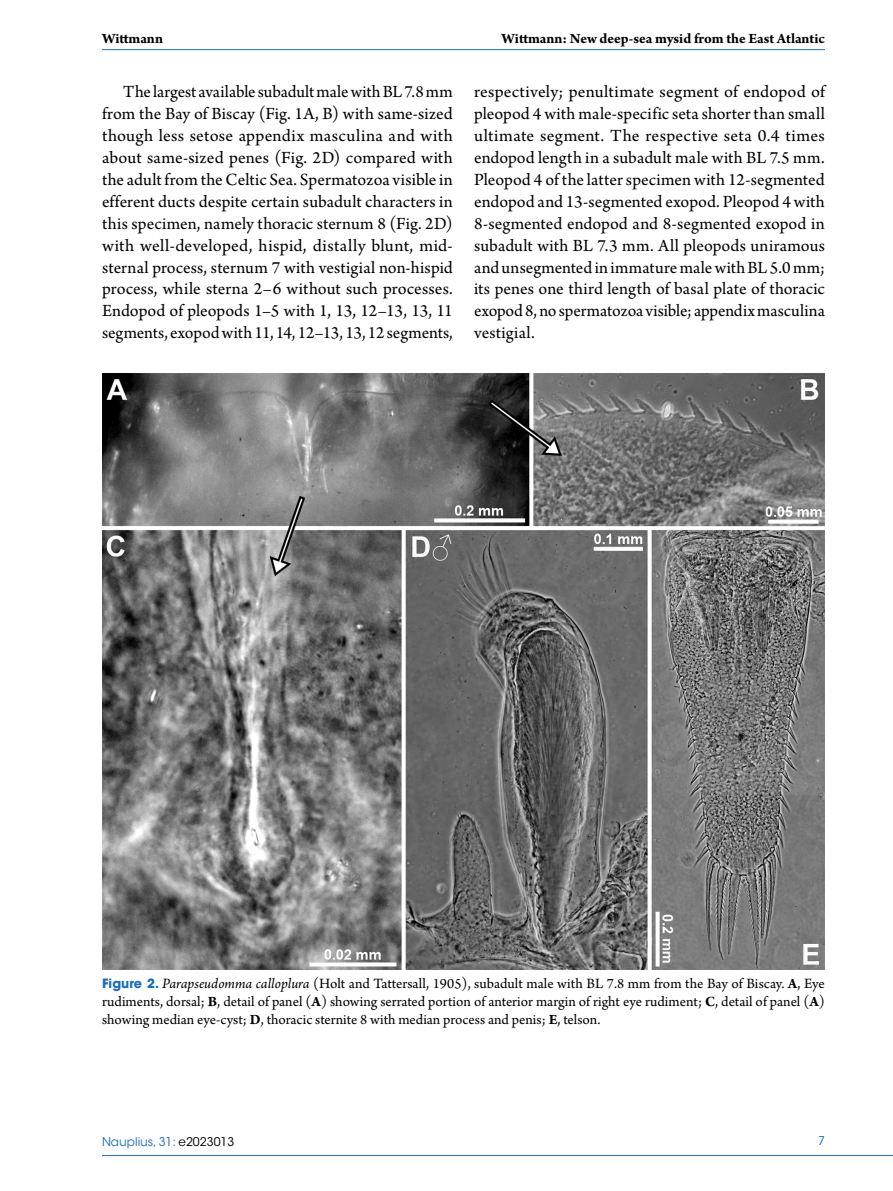
<style>
.page{position:relative;width:893px;height:1191px;background:#fff}
.page>*{position:absolute;margin:0;border:0;box-sizing:border-box;transform-origin:0 0}
.t1{font:18px/21.9px "Arno Pro";letter-spacing:-.005em;color:#000;text-align:justify}
.t2{font:15px/18px "Arno Pro";color:#000;text-align:justify}
.t3{font:700 15px "Arno Pro";letter-spacing:-.005em;color:#000}
.t4{font:12px "ITC Avant Garde Std";color:#1c6db6}
.s1{font-family:"ITC Avant Garde Std";font-weight:700;font-size:12.75px;color:#1c6db6}
.s2{font-style:italic}
.s3{font-weight:700}
.s4{color:#000}
</style>
<div class="page">
<hr style="left:102px;top:1155px;width:791px;height:1px;background:#1c6db6">
<hr style="left:102px;top:49px;width:723px;height:1px;background:#1c6db6">
<img style="left:102px;top:373px;width:723px;height:596px">
<p class="t3" style="left:102px;top:30px;width:62px">Wittmann</p>
<p class="t3" style="left:502px;top:30px;width:325px">Wittmann: New deep-sea mysid from the East Atlantic</p>
<p class="t1" style="left:102px;top:82px;width:352px;text-indent:21px">The largest available subadult male with BL 7.8 mm from the Bay of Biscay (Fig. 1A, B) with same-sized though less setose appendix masculina and with about same-sized penes (Fig. 2D) compared with the adult from the Celtic Sea. Spermatozoa visible in efferent ducts despite certain subadult characters in this specimen, namely thoracic sternum 8 (Fig. 2D) with well-developed, hispid, distally blunt, mid&shy;sternal process, sternum 7 with vestigial non-hispid process, while sterna 2–6 without such processes.<br>Endopod of pleopods 1–5 with 1, 13, 12–13, 13, 11 segments, exopod with 11, 14, 12–13, 13, 12 segments,</p>
<p class="t1" style="left:474px;top:82px;width:352px">respectively; penultimate segment of endopod of pleopod 4 with male-specific seta shorter than small ultimate segment. The respective seta 0.4 times endopod length in a subadult male with BL 7.5 mm.<br>Pleopod 4 of the latter specimen with 12-segmented endopod and 13-segmented exopod. Pleopod 4 with 8-segmented endopod and 8-segmented exopod in subadult with BL 7.3 mm. All pleopods uniramous and unsegmented in immature male with BL 5.0 mm; its penes one third length of basal plate of thoracic exopod 8, no spermatozoa visible; appendix masculina vestigial.</p>
<p class="t2" style="left:102px;top:975px;width:724px"><span class="s1">Figure 2.</span> <span class="s2">Parapseudomma calloplura</span> (Holt and Tattersall, 1905), subadult male with BL 7.8 mm from the Bay of Biscay. <span class="s3">A</span>, Eye rudiments, dorsal; <span class="s3">B</span>, detail of panel (<span class="s3">A</span>) showing serrated portion of anterior margin of right eye rudiment; <span class="s3">C</span>, detail of panel (<span class="s3">A</span>) showing median eye-cyst; <span class="s3">D</span>, thoracic sternite 8 with median process and penis; <span class="s3">E</span>, telson.</p>
<p class="t4" style="left:102px;top:1134px;width:85px">Nauplius, 31: <span class="s4">e202301</span></p>
<p class="t4" style="left:818px;top:1133px;width:8px">7</p>
</div>
